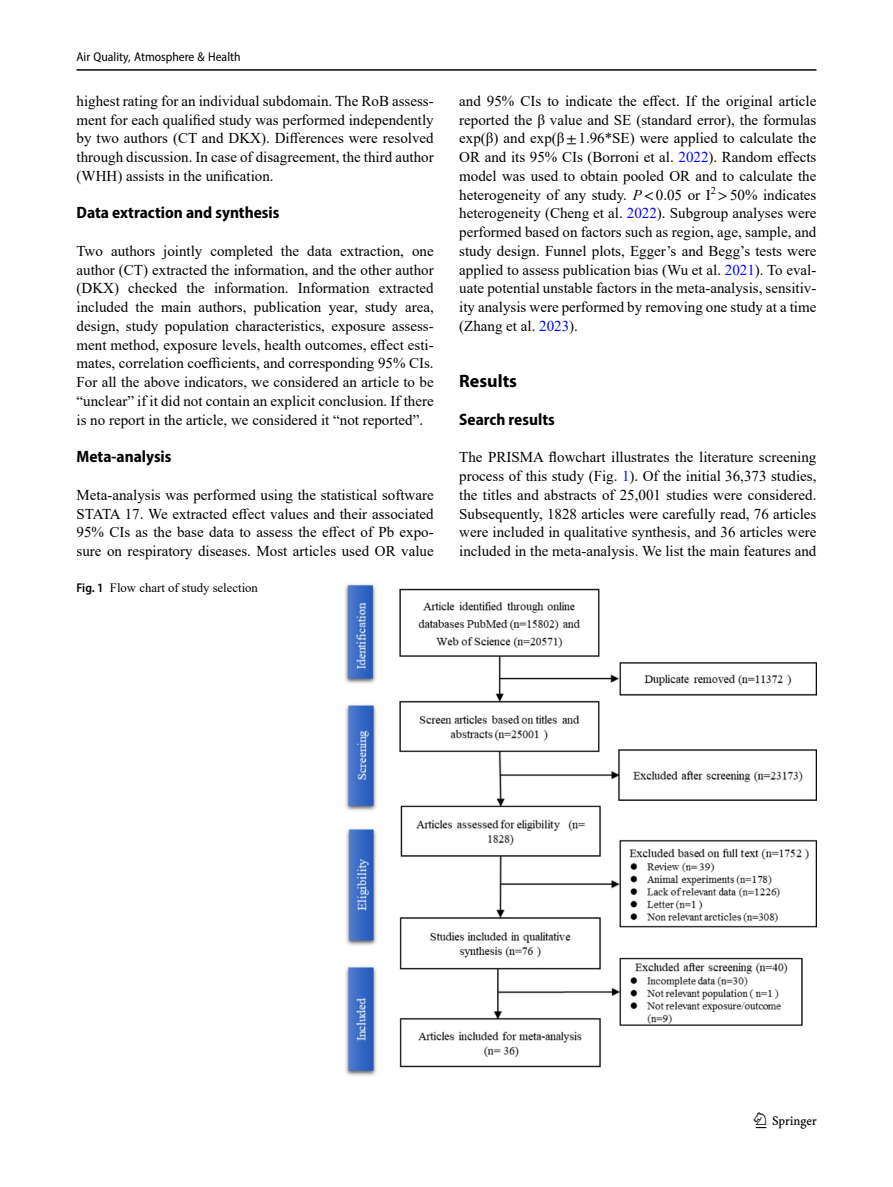
<style>
.page{position:relative;width:893px;height:1187px;background:#fff}
.page>*{position:absolute;margin:0;border:0;box-sizing:border-box;transform-origin:0 0}
.t1{font:22.5px "Springnew";color:#000}
.Head_1{font:700 18px "Myriad Pro";color:#000}
.Head_2{font:700 semi-condensed 16.5px "Myriad Pro";color:#000}
.Head_2_After_1{font:700 semi-condensed 16.5px "Myriad Pro";color:#000}
.Body_Text{font:15px/18.8px "Times New Roman";color:#000;text-align:justify}
.Figure_Caption_Side{font:12.75px "Times New Roman";color:#000}
.t2{font:semi-condensed 12.75px "Myriad Pro";color:#000}
.s1{font-family:"Myriad Pro";font-weight:600;font-stretch:semi-condensed}
.s2{font-family:"STIX"}
.s3{color:#00f}
.s4{font-style:italic}
</style>
<div class="page">
<hr style="left:77px;top:69px;width:739px;height:2px;background:#000">
<img style="left:344px;top:583px;width:472px;height:493px">
<p class="t2" style="left:77px;top:49px;width:166px">Air Quality, Atmosphere &amp; Health</p>
<p class="Body_Text" style="left:77px;top:91px;width:359px">highest rating for an individual subdomain. The RoB assess&shy;ment for each qualified study was performed independently by two authors (CT and DKX). Differences were resolved through discussion. In case of disagreement, the third author (WHH) assists in the unification.</p>
<p class="Head_2" style="left:77px;top:202px;width:204px">Data extraction and synthesis</p>
<p class="Body_Text" style="left:77px;top:241px;width:359px">Two authors jointly completed the data extraction, one author (CT) extracted the information, and the other author (DKX) checked the information. Information extracted included the main authors, publication year, study area, design, study population characteristics, exposure assess&shy;ment method, exposure levels, health outcomes, effect esti&shy;mates, correlation coefficients, and corresponding 95% CIs.<br>For all the above indicators, we considered an article to be “unclear” if it did not contain an explicit conclusion. If there is no report in the article, we considered it “not reported”.</p>
<p class="Head_2" style="left:77px;top:446px;width:96px">Meta-analysis</p>
<p class="Body_Text" style="left:77px;top:485px;width:359px">Meta-analysis was performed using the statistical software STATA 17. We extracted effect values and their associated 95% CIs as the base data to assess the effect of Pb expo&shy;sure on respiratory diseases. Most articles used OR value</p>
<p class="Figure_Caption_Side" style="left:77px;top:578px;width:183px"><span class="s1">Fig. 1</span> Flow chart of study selection</p>
<p class="Body_Text" style="left:459px;top:91px;width:359px">and 95% CIs to indicate the effect. If the original article reported the β value and SE (standard error), the formulas exp(β) and exp(β<span class="s2">±</span>1.96*SE) were applied to calculate the OR and its 95% CIs (Borroni et al. <span class="s3">2022</span>). Random effects model was used to obtain pooled OR and to calculate the heterogeneity of any study. <span class="s4">P</span><span class="s2">&lt;</span>0.05 or I<sup>2</sup> <span class="s2">&gt;</span>50% indicates heterogeneity (Cheng et al. <span class="s3">2022</span>). Subgroup analyses were performed based on factors such as region, age, sample, and study design. Funnel plots, Egger’s and Begg’s tests were applied to assess publication bias (Wu et al. <span class="s3">2021</span>). To eval&shy;uate potential unstable factors in the meta-analysis, sensitiv&shy;ity analysis were performed by removing one study at a time (Zhang et al. <span class="s3">2023</span>).</p>
<p class="Head_1" style="left:459px;top:369px;width:59px">Results</p>
<p class="Head_2_After_1" style="left:459px;top:408px;width:97px">Search results</p>
<p class="Body_Text" style="left:459px;top:447px;width:359px">The PRISMA flowchart illustrates the literature screening process of this study (Fig. <span class="s3">1</span>). Of the initial 36,373 studies, the titles and abstracts of 25,001 studies were considered.<br>Subsequently, 1828 articles were carefully read, 76 articles were included in qualitative synthesis, and 36 articles were included in the meta-analysis. We list the main features and</p>
<h1 class="t1" style="left:756px;top:1107px;width:63px">1 3</h1>
</div>
